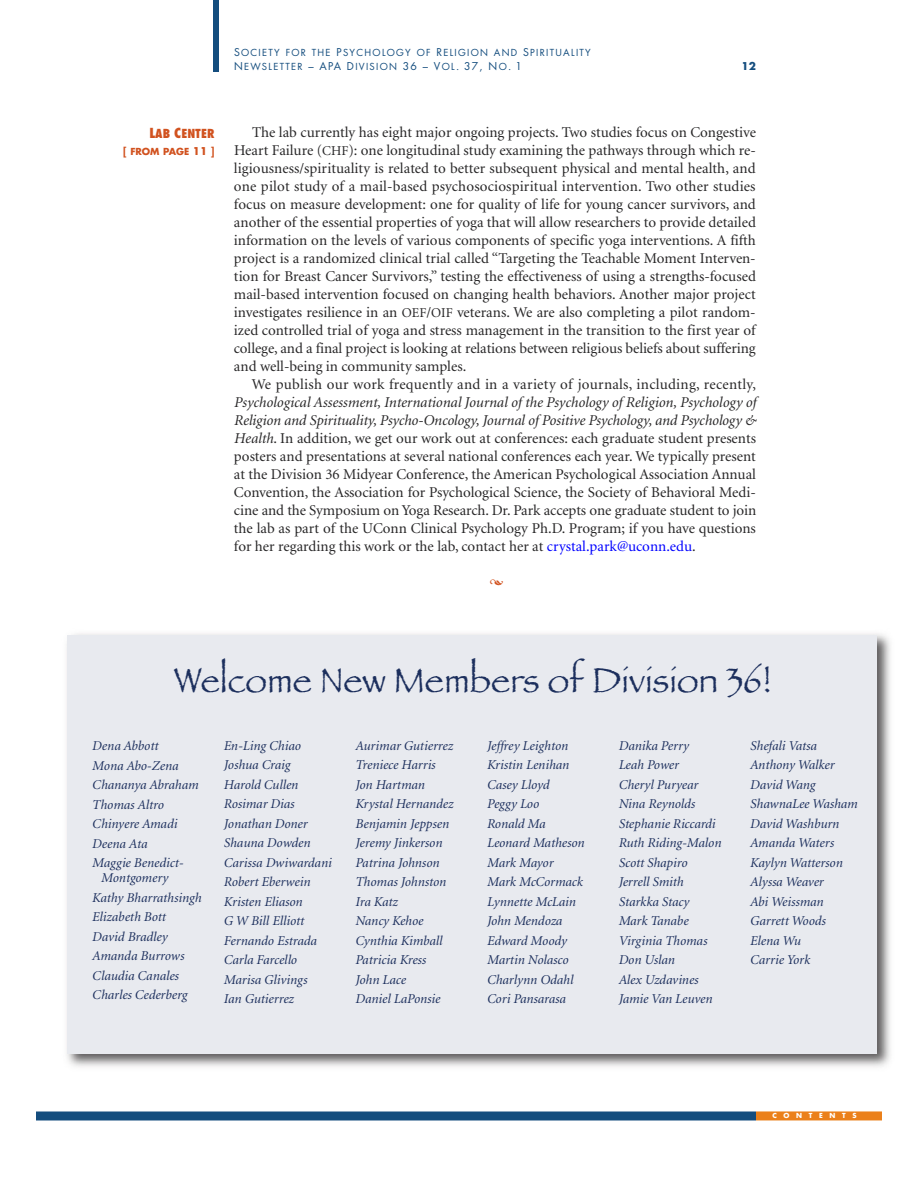
<style>
.page{position:relative;width:918px;height:1188px;background:#fff}
.page>*{position:absolute;margin:0;border:0;box-sizing:border-box;transform-origin:0 0}
.t1{font:36px "Papyrus";color:#1c2f5d}
.t2{font:15px/18px "Minion";color:#272627;text-align:justify}
.t3{font:italic 13.5px/19.5px "Minion";color:#1c2f5d}
.t4{font:800 condensed 12.15px "Futura";color:#d1521f}
.t5{font:700 10.5px "Futura";color:#144d7e}
.t6{font:9.45px/13.8px "Futura";letter-spacing:.135em;color:#144d7e}
.t7{font:700 9.45px "Futura";color:#d1521f}
.t8{font:700 6.75px "Futura";letter-spacing:.99em;color:#fff}
.s1{font-size:10.5px}
.s2{font-size:13.5px}
.s3{font-style:italic}
.s4{color:#00f}
</style>
<div class="page">
<div style="left:36px;top:1112px;width:720px;height:8px;background:#144d7e"></div>
<div style="left:213px;top:0;width:6px;height:72px;background:#144d7e"></div>
<div style="left:756px;top:1111px;width:126px;height:9px;background:#eb801a"></div>
<img style="left:66px;top:633px;width:825px;height:434px">
<div style="left:68px;top:635px;width:809px;height:419px;background:#e8eaef"></div>
<p class="t6" style="left:234px;top:46px;width:358px"><span class="s1">S</span>OCIETY FOR THE <span class="s1">P</span>SYCHOLOGY OF <span class="s1">R</span>ELIGION AND <span class="s1">S</span>PIRITUALITY<br><span class="s1">N</span>EWSLETTER <span class="s1">– APA D</span>IVISION <span class="s1">36 – V</span>OL<span class="s1">. 37, N</span>O<span class="s1">. 1</span></p>
<p class="t5" style="left:742px;top:61px;width:16px">12</p>
<p class="t4" style="left:149px;top:129px;width:67px"><span class="s2">L</span>AB <span class="s2">C</span>ENTER</p>
<p class="t7" style="left:123px;top:147px;width:93px"><span class="s1">[</span> FROM PAGE <span class="s1">11 ]</span></p>
<p class="t2" style="left:234px;top:124px;width:523px;text-indent:18px">The lab currently has eight major ongoing projects. Two studies focus on Congestive Heart Failure (<span class="s2">CHF</span>): one longitudinal study examining the pathways through which re&shy;ligiousness/spirituality is related to better subsequent physical and mental health, and one pilot study of a mail-based psychosociospiritual intervention. Two other studies focus on measure development: one for quality of life for young cancer survivors, and another of the essential properties of yoga that will allow researchers to provide detailed information on the levels of various components of specific yoga interventions. A fifth project is a randomized clinical trial called “Targeting the Teachable Moment Interven&shy;tion for Breast Cancer Survivors,” testing the effectiveness of using a strengths-focused mail-based intervention focused on changing health behaviors. Another major project investigates resilience in an <span class="s2">OEF</span>/<span class="s2">OIF</span> veterans. We are also completing a pilot random&shy;ized controlled trial of yoga and stress management in the transition to the first year of college, and a final project is looking at relations between religious beliefs about suffering and well-being in community samples.</p>
<p class="t2" style="left:252px;top:376px;width:506px">We publish our work frequently and in a variety of journals, including, recently,</p>
<p class="t2" style="left:234px;top:394px;width:524px"><span class="s3">Psychological Assessment, International Journal of the Psychology of Religion, Psychology of Religion and Spirituality, Psycho-Oncology, Journal of Positive Psychology, and Psychology &amp; Health</span>. In addition, we get our work out at conferences: each graduate student presents posters and presentations at several national conferences each year. We typically present at the Division 36 Midyear Conference, the American Psychological Association Annual Convention, the Association for Psychological Science, the Society of Behavioral Medi&shy;cine and the Symposium on Yoga Research. Dr. Park accepts one graduate student to join the lab as part of the UConn Clinical Psychology Ph.D. Program; if you have questions for her regarding this work or the lab, contact her at <span class="s4">crystal.park@uconn.edu</span>.</p>
<h1 class="t1" style="left:174px;top:658px;width:600px">Welcome New Members of Division 36!</h1>
<p class="t3" style="left:92px;top:737px;width:108px">Dena Abbott<br>Mona Abo-Zena<br>Chananya Abraham<br>Thomas Altro<br>Chinyere Amadi<br>Deena Ata<br>Maggie Benedict-</p>
<p class="t3" style="left:92px;top:869px;width:111px;text-indent:9px">Montgomery<br>Kathy Bharrathsingh<br>Elizabeth Bott<br>David Bradley<br>Amanda Burrows<br>Claudia Canales<br>Charles Cederberg</p>
<p class="t3" style="left:224px;top:737px;width:109px">En-Ling Chiao<br>Joshua Craig<br>Harold Cullen<br>Rosimar Dias<br>Jonathan Doner<br>Shauna Dowden<br>Carissa Dwiwardani<br>Robert Eberwein<br>Kristen Eliason<br>G W Bill Elliott<br>Fernando Estrada<br>Carla Farcello<br>Marisa Glivings<br>Ian Gutierrez</p>
<p class="t3" style="left:355px;top:737px;width:99px">Aurimar Gutierrez<br>Treniece Harris<br>Jon Hartman<br>Krystal Hernandez<br>Benjamin Jeppsen<br>Jeremy Jinkerson<br>Patrina Johnson<br>Thomas Johnston<br>Ira Katz<br>Nancy Kehoe<br>Cynthia Kimball<br>Patricia Kress<br>John Lace<br>Daniel LaPonsie</p>
<p class="t3" style="left:487px;top:737px;width:99px">Jeffrey Leighton<br>Kristin Lenihan<br>Casey Lloyd<br>Peggy Loo<br>Ronald Ma<br>Leonard Matheson<br>Mark Mayor<br>Mark McCormack<br>Lynnette McLain<br>John Mendoza<br>Edward Moody<br>Martin Nolasco<br>Charlynn Odahl<br>Cori Pansarasa</p>
<p class="t3" style="left:618px;top:737px;width:104px">Danika Perry<br>Leah Power<br>Cheryl Puryear<br>Nina Reynolds<br>Stephanie Riccardi<br>Ruth Riding-Malon<br>Scott Shapiro<br>Jerrell Smith<br>Starkka Stacy<br>Mark Tanabe<br>Virginia Thomas<br>Don Uslan<br>Alex Uzdavines<br>Jamie Van Leuven</p>
<p class="t3" style="left:750px;top:737px;width:109px">Shefali Vatsa<br>Anthony Walker<br>David Wang<br>ShawnaLee Washam<br>David Washburn<br>Amanda Waters<br>Kaylyn Watterson<br>Alyssa Weaver<br>Abi Weissman<br>Garrett Woods<br>Elena Wu<br>Carrie York</p>
<p class="t8" style="left:772px;top:1113px;width:86px">CONTENTS</p>
</div>
